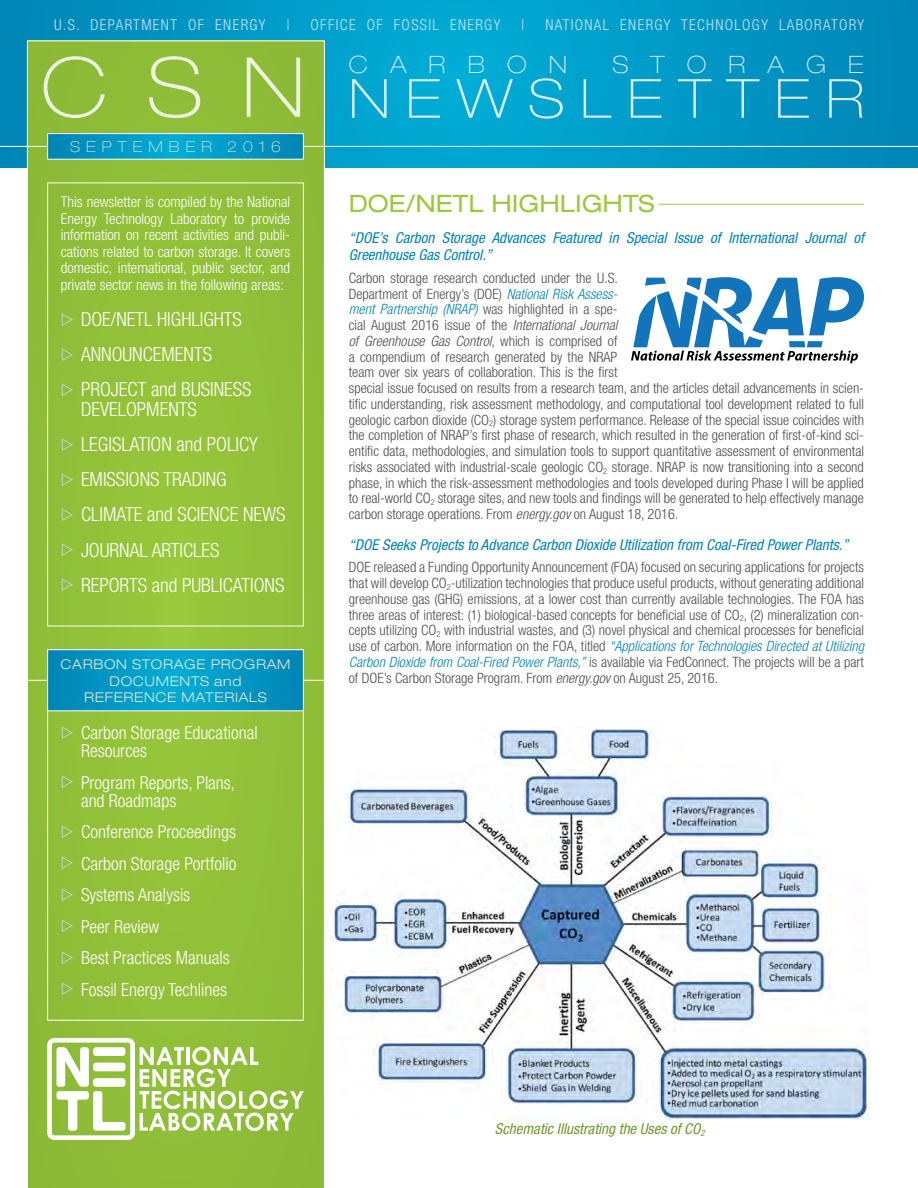
<style>
.page{position:relative;width:918px;height:1188px;background:#fff}
.page>*{position:absolute;margin:0;border:0;box-sizing:border-box;transform-origin:0 0}
.t1{font:100 expanded 54px "Helvetica Neue";letter-spacing:.3em;color:#d9ebf5}
.Heading_1{font:expanded 24px "Helvetica Neue";color:#9aca3c}
.t2{font:100 expanded 24px "Helvetica Neue";letter-spacing:.92em;color:#d9ebf5}
.t3{font:300 condensed 19.5px/19.5px "Helvetica Neue";color:#fff}
.t4{font:300 condensed 18px/18px "Helvetica Neue";color:#fff}
.sidebar_body{font:300 condensed 15px/16.5px "Helvetica Neue";color:#fff;text-align:justify}
.Heading_-_summary_ti{font:italic condensed 15px/17.2px "Helvetica Neue";color:#0084b6}
.t5{font:300 condensed 15px "Helvetica Neue";letter-spacing:.09em;color:#cae4f1}
.image_caption{font:italic condensed 15px "Helvetica Neue";color:#70982b}
.Title_-_DATE{font:100 expanded 15px "Helvetica Neue";letter-spacing:.4em;color:#e1e9d4}
.t6{font:300 condensed 14.25px/15.8px "Helvetica Neue";color:#4d4d4f}
.Heading_1_-_Highligh{font:300 expanded 13.5px/16.5px "Helvetica Neue";letter-spacing:.05em;color:#e1e9d4;text-align:center}
.s1{font-style:italic;color:#0084b6}
.s2{font-style:italic}
</style>
<div class="page">
<svg style="left:0;top:0;width:918px;height:167px;background:#009ac7"></svg>
<div style="left:27px;top:40px;width:298px;height:1148px;background:#91bf38"></div>
<hr style="left:0;top:146px;width:918px;height:1px;background:#fff">
<div style="left:47px;top:183px;width:257px;height:443px;border:1px solid #fff"></div>
<svg style="left:49px;top:135px;width:253px;height:23px;background:#0098c5"></svg>
<div style="left:47px;top:133px;width:257px;height:27px;border:1px solid #fff"></div>
<hr style="left:0;top:680px;width:329px;height:1px;background:#fff">
<svg style="left:49px;top:651px;width:253px;height:58px;background:#0097c5"></svg>
<div style="left:47px;top:649px;width:257px;height:62px;border:1px solid #fff"></div>
<svg style="left:47px;top:1038px;width:257px;height:102px"></svg>
<svg style="left:44px;top:56px;width:256px;height:62px;background:#9ac34c"></svg>
<hr style="left:659px;top:204px;width:205px;height:1px;background:#9aca3c">
<img style="left:331px;top:726px;width:538px;height:393px">
<svg style="left:631px;top:277px;width:233px;height:86px"></svg>
<svg style="left:62px;top:313px;width:11px;height:12px"></svg>
<svg style="left:62px;top:348px;width:11px;height:13px"></svg>
<svg style="left:62px;top:383px;width:11px;height:13px"></svg>
<svg style="left:62px;top:438px;width:11px;height:12px"></svg>
<svg style="left:62px;top:473px;width:11px;height:13px"></svg>
<svg style="left:62px;top:508px;width:11px;height:13px"></svg>
<svg style="left:62px;top:543px;width:11px;height:13px"></svg>
<svg style="left:62px;top:578px;width:11px;height:13px"></svg>
<svg style="left:62px;top:726px;width:11px;height:13px"></svg>
<svg style="left:62px;top:776px;width:11px;height:12px"></svg>
<svg style="left:62px;top:825px;width:11px;height:13px"></svg>
<svg style="left:62px;top:857px;width:11px;height:12px"></svg>
<svg style="left:62px;top:888px;width:11px;height:13px"></svg>
<svg style="left:62px;top:920px;width:11px;height:12px"></svg>
<svg style="left:62px;top:951px;width:11px;height:13px"></svg>
<svg style="left:62px;top:983px;width:11px;height:12px"></svg>
<p class="t5" style="left:54px;top:16px;width:213px">U.S. DEPARTMENT OF ENERGY</p>
<p class="t5" style="left:286px;top:16px;width:5px">|</p>
<p class="t5" style="left:311px;top:16px;width:191px">OFFICE OF FOSSIL ENERGY</p>
<p class="t5" style="left:521px;top:16px;width:5px">|</p>
<p class="t5" style="left:545px;top:16px;width:320px">NATIONAL ENERGY TECHNOLOGY LABORATORY</p>
<p class="Title_-_DATE" style="left:70px;top:137px;width:212px">SEPTEMBER 2016</p>
<p class="sidebar_body" style="left:61px;top:194px;width:231px">This newsletter is compiled by the National Energy Technology Laboratory to provide information on recent activities and publi&shy;cations related to carbon storage. It covers domestic, international, public sector, and private sector news in the following areas:</p>
<p class="t3" style="left:81px;top:309px;width:162px">DOE/NETL HIGHLIGHTS</p>
<p class="t3" style="left:81px;top:345px;width:133px">ANNOUNCEMENTS</p>
<p class="t3" style="left:81px;top:380px;width:172px">PROJECT and BUSINESS<br>DEVELOPMENTS</p>
<p class="t3" style="left:81px;top:434px;width:178px">LEGISLATION and POLICY</p>
<p class="t3" style="left:81px;top:469px;width:147px">EMISSIONS TRADING</p>
<p class="t3" style="left:81px;top:505px;width:206px">CLIMATE and SCIENCE NEWS</p>
<p class="t3" style="left:81px;top:540px;width:140px">JOURNAL ARTICLES</p>
<p class="t3" style="left:81px;top:575px;width:205px">REPORTS and PUBLICATIONS</p>
<p class="Heading_1_-_Highligh" style="left:61px;top:656px;width:231px">CARBON STORAGE PROGRAM</p>
<p class="Heading_1_-_Highligh" style="left:84px;top:672px;width:184px">DOCUMENTS and<br>REFERENCE MATERIALS</p>
<p class="t4" style="left:81px;top:724px;width:178px">Carbon Storage Educational<br>Resources</p>
<p class="t4" style="left:81px;top:773px;width:156px">Program Reports, Plans, and Roadmaps</p>
<p class="t4" style="left:81px;top:823px;width:157px">Conference Proceedings</p>
<p class="t4" style="left:81px;top:854px;width:157px">Carbon Storage Portfolio</p>
<p class="t4" style="left:81px;top:886px;width:111px">Systems Analysis</p>
<p class="t4" style="left:81px;top:917px;width:80px">Peer Review</p>
<p class="t4" style="left:81px;top:949px;width:150px">Best Practices Manuals</p>
<p class="t4" style="left:81px;top:980px;width:148px">Fossil Energy Techlines</p>
<h2 class="t2" style="left:349px;top:50px;width:220px">CARBON</h2>
<h2 class="t2" style="left:612px;top:50px;width:253px">STORAGE</h2>
<h1 class="t1" style="left:349px;top:66px;width:517px">NEWSLETTER</h1>
<p class="Heading_1" style="left:349px;top:189px;width:307px">DOE/NETL HIGHLIGHTS</p>
<p class="Heading_-_summary_ti" style="left:349px;top:229px;width:517px">“DOE’s Carbon Storage Advances Featured in Special Issue of International Journal of<br>Greenhouse Gas Control.”</p>
<p class="t6" style="left:349px;top:270px;width:517px">Carbon storage research conducted under the U.S.<br>Department of Energy’s (DOE) <span class="s1">National Risk Assess-<br>ment Partnership (NRAP)</span> was highlighted in a spe-<br>cial August 2016 issue of the <span class="s2">International Journal<br>of Greenhouse Gas Control</span>, which is comprised of<br>a compendium of research generated by the NRAP<br>team over six years of collaboration. This is the first<br>special issue focused on results from a research team, and the articles detail advancements in scien&shy;tific understanding, risk assessment methodology, and computational tool development related to full geologic carbon dioxide (CO<sub>2</sub>) storage system performance. Release of the special issue coincides with the completion of NRAP’s first phase of research, which resulted in the generation of first-of-kind sci&shy;entific data, methodologies, and simulation tools to support quantitative assessment of environmental risks associated with industrial-scale geologic CO<sub>2</sub> storage. NRAP is now transitioning into a second phase, in which the risk-assessment methodologies and tools developed during Phase I will be applied to real-world CO<sub>2</sub> storage sites, and new tools and findings will be generated to help effectively manage carbon storage operations. From <span class="s2">energy.gov</span> on August 18, 2016.</p>
<p class="Heading_-_summary_ti" style="left:349px;top:536px;width:501px">“DOE Seeks Projects to Advance Carbon Dioxide Utilization from Coal-Fired Power Plants.”</p>
<p class="t6" style="left:349px;top:559px;width:517px;text-align:justify">DOE released a Funding Opportunity Announcement (FOA) focused on securing applications for projects that will develop CO<sub>2</sub>-utilization technologies that produce useful products, without generating additional greenhouse gas (GHG) emissions, at a lower cost than currently available technologies. The FOA has three areas of interest: (1) biological-based concepts for beneficial use of CO<sub>2</sub>, (2) mineralization con&shy;cepts utilizing CO<sub>2</sub> with industrial wastes, and (3) novel physical and chemical processes for beneficial use of carbon. More information on the FOA, titled <span class="s1">“Applications for Technologies Directed at Utilizing Carbon Dioxide from Coal-Fired Power Plants,”</span> is available via FedConnect. The projects will be a part of DOE’s Carbon Storage Program. From <span class="s2">energy.gov</span> on August 25, 2016.</p>
<p class="image_caption" style="left:495px;top:1120px;width:211px">Schematic Illustrating the Uses of CO<sub>2</sub></p>
</div>
